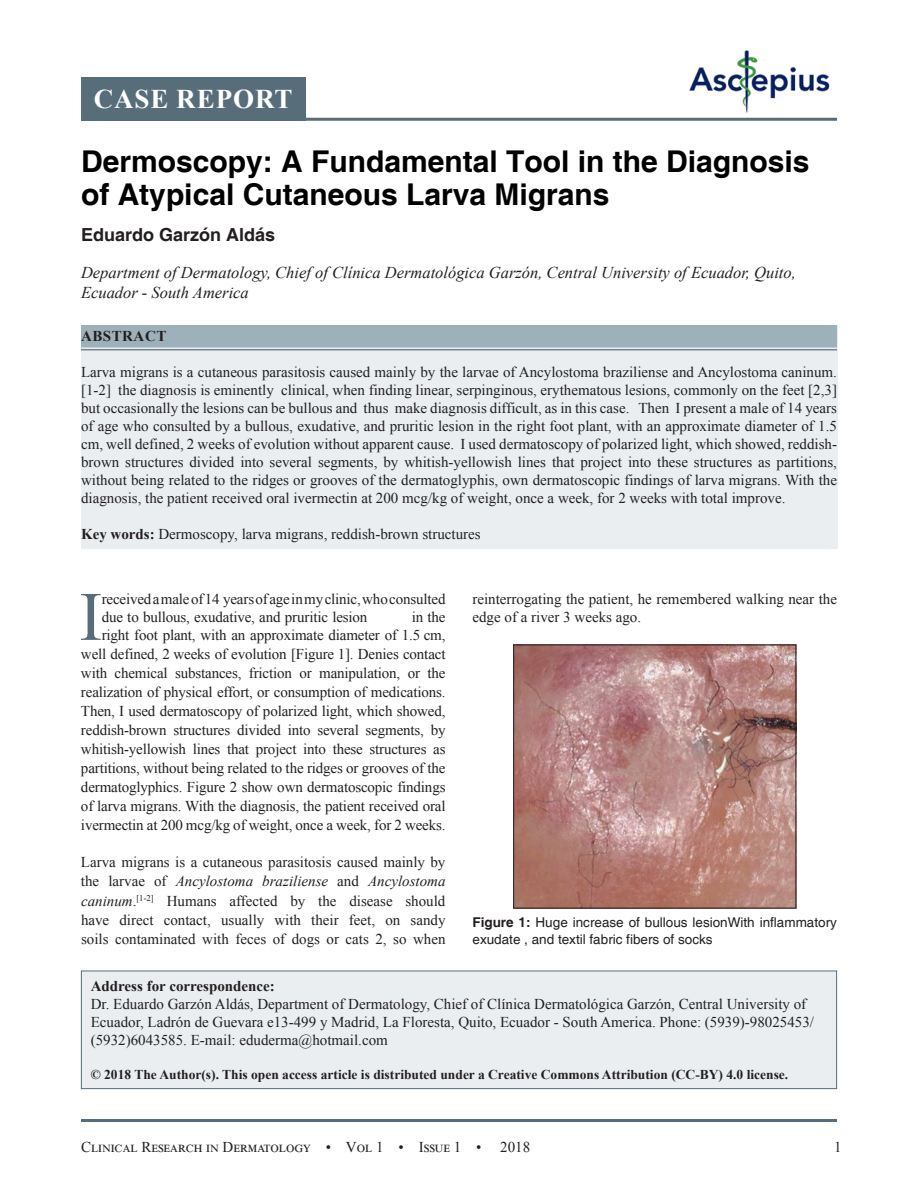
<style>
.page{position:relative;width:918px;height:1188px;background:#fff}
.page>*{position:absolute;margin:0;border:0;box-sizing:border-box;transform-origin:0 0}
.t1{font:69.3px "Times New Roman";color:#576e7a}
.t2{font:700 30px/33px "Helvetica";color:#000}
.t3{font:700 27px "Times New Roman";letter-spacing:.035em;color:#fff}
.t4{font:700 18px "Helvetica";color:#231f20}
.t5{font:italic 16.5px/19.5px "Times New Roman";color:#231f20}
.t6{font:15px/18px "Times New Roman";letter-spacing:-.01em;color:#231f20}
.t7{font:700 15px "Times New Roman";color:#231f20}
.t8{font:700 15px "Times New Roman";letter-spacing:.035em;color:#231f20}
.t9{font:700 13.5px "Times New Roman";color:#231f20}
.t10{font:13.5px/16.5px "Helvetica";color:#231f20}
.s1{font-weight:700}
.s2{font-style:italic}
</style>
<div class="page">
<hr style="left:81px;top:1119px;width:756px;height:3px;background:#576e7a">
<img style="left:689px;top:50px;width:141px;height:63px">
<div style="left:81px;top:77px;width:224px;height:44px;background:#576e7a"></div>
<hr style="left:81px;top:118px;width:756px;height:3px;background:#576e7a">
<div style="left:81px;top:325px;width:756px;height:223px;background:#eaeef0"></div>
<div style="left:81px;top:325px;width:756px;height:22px;background:#9eb0ba"></div>
<hr style="left:81px;top:349px;width:756px;height:1px;background:#718893">
<div style="left:81px;top:971px;width:756px;height:118px;background:#eaeef0"></div>
<div style="left:81px;top:971px;width:756px;height:118px;border:1px solid #576e7a"></div>
<img style="left:515px;top:647px;width:279px;height:259px">
<div style="left:513px;top:645px;width:283px;height:263px;border:1px solid #231f20"></div>
<h3 class="t3" style="left:94px;top:79px;width:200px">CASE REPORT</h3>
<h2 class="t2" style="left:81px;top:146px;width:730px">Dermoscopy: A Fundamental Tool in the Diagnosis of Atypical Cutaneous Larva Migrans</h2>
<p class="t4" style="left:81px;top:224px;width:196px">Eduardo Garzón Aldás</p>
<p class="t5" style="left:81px;top:263px;width:716px">Department of Dermatology, Chief of Clínica Dermatológica Garzón, Central University of Ecuador, Quito,<br>Ecuador - South America</p>
<p class="t8" style="left:81px;top:326px;width:87px">ABSTRACT</p>
<p class="t6" style="left:81px;top:363px;width:758px;text-align:justify">Larva migrans is a cutaneous parasitosis caused mainly by the larvae of Ancylostoma braziliense and Ancylostoma caninum. [1-2] the diagnosis is eminently clinical, when finding linear, serpinginous, erythematous lesions, commonly on the feet [2,3] but occasionally the lesions can be bullous and thus make diagnosis difficult, as in this case. Then I present a male of 14 years of age who consulted by a bullous, exudative, and pruritic lesion in the right foot plant, with an approximate diameter of 1.5 cm, well defined, 2 weeks of evolution without apparent cause. I used dermatoscopy of polarized light, which showed, reddish&shy;brown structures divided into several segments, by whitish-yellowish lines that project into these structures as partitions, without being related to the ridges or grooves of the dermatoglyphis, own dermatoscopic findings of larva migrans. With the diagnosis, the patient received oral ivermectin at 200 mcg/kg of weight, once a week, for 2 weeks with total improve.</p>
<p class="t6" style="left:81px;top:525px;width:401px"><span class="s1">Key words:</span> Dermoscopy, larva migrans, reddish-brown structures</p>
<h1 class="t1" style="left:79px;top:568px;width:25px">I</h1>
<p class="t6" style="left:102px;top:589px;width:345px">received a male of 14 years of age in my clinic, who consulted due to bullous, exudative, and pruritic lesion</p>
<p class="t6" style="left:81px;top:607px;width:366px;line-height:18.9px;text-align:right">in the<br>right foot plant, with an approximate diameter of 1.5 cm, well defined, 2 weeks of evolution [Figure 1]. Denies contact with chemical substances, friction or manipulation, or the realization of physical effort, or consumption of medications.<br>Then, I used dermatoscopy of polarized light, which showed, reddish-brown structures divided into several segments, by whitish-yellowish lines that project into these structures as partitions, without being related to the ridges or grooves of the dermatoglyphics. Figure 2 show own dermatoscopic findings of larva migrans. With the diagnosis, the patient received oral ivermectin at 200 mcg/kg of weight, once a week, for 2 weeks.</p>
<p class="t6" style="left:81px;top:852px;width:366px;line-height:19px;text-align:justify">Larva migrans is a cutaneous parasitosis caused mainly by the larvae of <span class="s2">Ancylostoma braziliense</span> and <span class="s2">Ancylostoma caninum</span>.<sup>[1-2]</sup> Humans affected by the disease should have direct contact, usually with their feet, on sandy soils contaminated with feces of dogs or cats 2, so when</p>
<p class="t6" style="left:473px;top:589px;width:366px">reinterrogating the patient, he remembered walking near the edge of a river 3 weeks ago.</p>
<p class="t10" style="left:472px;top:915px;width:366px"><span class="s1">Figure 1:</span> Huge increase of bullous lesionWith inflammatory exudate , and textil fabric fibers of socks</p>
<p class="t7" style="left:91px;top:975px;width:186px">Address for correspondence:</p>
<p class="t6" style="left:91px;top:994px;width:725px">Dr. Eduardo Garzón Aldás, Department of Dermatology, Chief of Clínica Dermatológica Garzón, Central University of<br>Ecuador, Ladrón de Guevara e13-499 y Madrid, La Floresta, Quito, Ecuador - South America. Phone: (5939)-98025453/ (5932)6043585. E-mail: eduderma@hotmail.com</p>
<p class="t9" style="left:91px;top:1065px;width:699px">© 2018 The Author(s). This open access article is distributed under a Creative Commons Attribution (CC-BY) 4.0 license.</p>
<p class="t6" style="left:81px;top:1137px;width:402px">Clinical Research in Dermatology • Vol 1 • Issue 1 •</p>
<p class="t6" style="left:500px;top:1137px;width:31px">2018</p>
<p class="t6" style="left:834px;top:1137px;width:9px">1</p>
</div>
